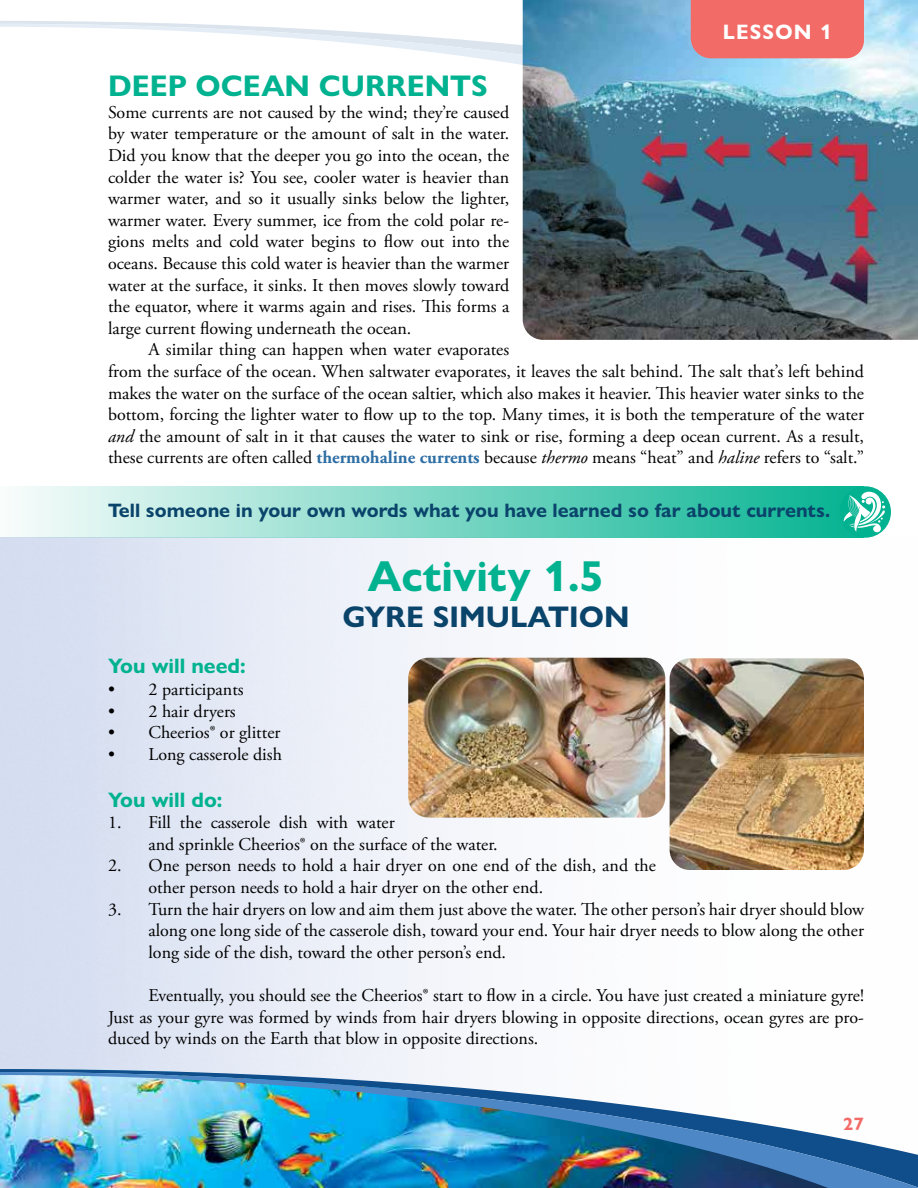
<style>
.page{position:relative;width:918px;height:1188px;background:#fff}
.page>*{position:absolute;margin:0;border:0;box-sizing:border-box;transform-origin:0 0}
.t1{font:700 43.5px "Gill Sans Nova";color:#00b290}
.t2{font:700 30px "Gill Sans Nova";color:#00b290}
.t3{font:700 30px "Gill Sans Nova";color:#0a446b}
.t4{font:700 21px "Gill Sans Nova";color:#00b290}
.t5{font:700 21px "Gill Sans Nova";letter-spacing:.05em;color:#fff}
.t6{font:700 19.5px "Gill Sans Nova";color:#0a446b}
.t7{font:18px/21.6px "Adobe Garamond Pro";color:#000;text-align:justify}
.t8{font:700 18px "Gill Sans Nova";color:#f26b67}
.s1{font-style:italic}
.s2{font-weight:700;color:#2d6ea4}
</style>
<div class="page">
<div style="left:0;top:486px;width:863px;height:51px;background:linear-gradient(to right,#f9fdfc,#04b391)"></div>
<div style="left:840px;top:486px;width:51px;height:52px;background:#00b290;border-radius:50%"></div>
<svg style="left:843px;top:491px;width:45px;height:42px"></svg>
<svg style="left:0;top:24px;width:523px;height:177px"></svg>
<img style="left:523px;top:0;width:395px;height:340px">
<div style="left:691px;top:0;width:173px;height:58px;background:#f26b67"></div>
<img style="left:670px;top:658px;width:194px;height:212px">
<img style="left:408px;top:658px;width:257px;height:160px">
<svg style="left:0;top:1069px;width:647px;height:3px"></svg>
<img style="left:0;top:1072px;width:918px;height:116px">
<p class="t5" style="left:723px;top:19px;width:111px">LESSON 1</p>
<h2 class="t2" style="left:108px;top:67px;width:381px">DEEP OCEAN CURRENTS</h2>
<p class="t7" style="left:108px;top:102px;width:403px">Some currents are not caused by the wind; they’re caused by water temperature or the amount of salt in the water.<br>Did you know that the deeper you go into the ocean, the colder the water is? You see, cooler water is heavier than warmer water, and so it usually sinks below the lighter, warmer water. Every summer, ice from the cold polar re&shy;gions melts and cold water begins to flow out into the oceans. Because this cold water is heavier than the warmer water at the surface, it sinks. It then moves slowly toward the equator, where it warms again and rises. This forms a large current flowing underneath the ocean.</p>
<p class="t7" style="left:108px;top:339px;width:758px;text-align:left;text-indent:40px">A similar thing can happen when water evaporates<br>from the surface of the ocean. When saltwater evaporates, it leaves the salt behind. The salt that’s left behind makes the water on the surface of the ocean saltier, which also makes it heavier. This heavier water sinks to the bottom, forcing the lighter water to flow up to the top. Many times, it is both the temperature of the water <span class="s1">and</span> the amount of salt in it that causes the water to sink or rise, forming a deep ocean current. As a result, these currents are often called <span class="s2">thermohaline currents</span> because <span class="s1">thermo</span> means “heat” and <span class="s1">haline</span> refers to “salt.”</p>
<p class="t6" style="left:108px;top:498px;width:724px">Tell someone in your own words what you have learned so far about currents.</p>
<h1 class="t1" style="left:368px;top:549px;width:238px">Activity 1.5</h1>
<h2 class="t3" style="left:342px;top:598px;width:289px">GYRE SIMULATION</h2>
<p class="t4" style="left:108px;top:653px;width:139px">You will need:</p>
<p class="t7" style="left:108px;top:679px;width:137px">• 2 participants</p>
<p class="t7" style="left:108px;top:701px;width:129px">• 2 hair dryers</p>
<p class="t7" style="left:108px;top:722px;width:174px">• Cheerios® or glitter</p>
<p class="t7" style="left:108px;top:744px;width:175px">• Long casserole dish</p>
<p class="t4" style="left:108px;top:786px;width:116px">You will do:</p>
<p class="t7" style="left:148px;top:812px;width:351px;text-indent:-40px">1. Fill the casserole dish with water<br>and sprinkle Cheerios® on the surface of the water.</p>
<p class="t7" style="left:148px;top:855px;width:509px;text-indent:-40px">2. One person needs to hold a hair dryer on one end of the dish, and the other person needs to hold a hair dryer on the other end.</p>
<p class="t7" style="left:148px;top:899px;width:717px;text-indent:-40px">3. Turn the hair dryers on low and aim them just above the water. The other person’s hair dryer should blow along one long side of the casserole dish, toward your end. Your hair dryer needs to blow along the other long side of the dish, toward the other person’s end.</p>
<p class="t7" style="left:108px;top:985px;width:758px;text-indent:40px">Eventually, you should see the Cheerios® start to flow in a circle. You have just created a miniature gyre!<br>Just as your gyre was formed by winds from hair dryers blowing in opposite directions, ocean gyres are pro&shy;duced by winds on the Earth that blow in opposite directions.</p>
<p class="t8" style="left:843px;top:1113px;width:22px">27</p>
</div>
